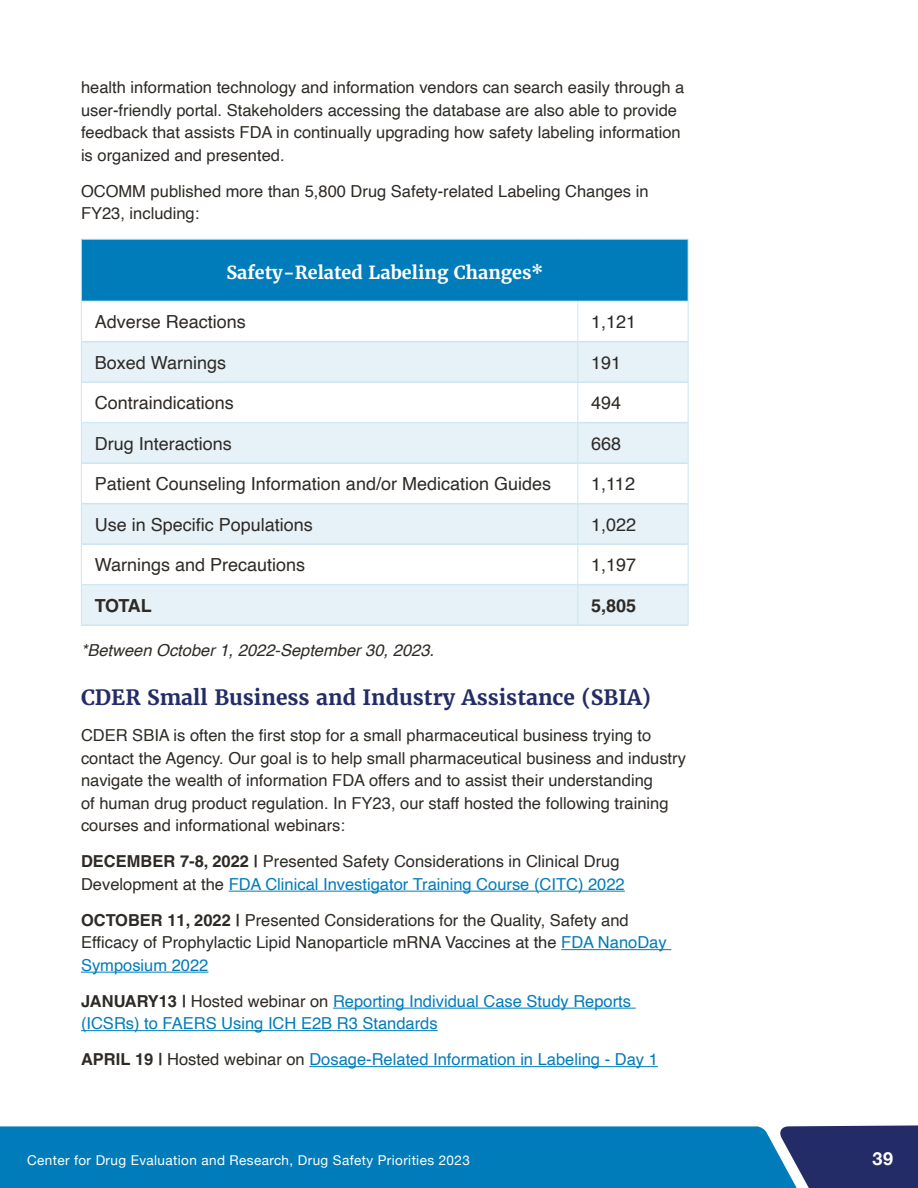
<style>
.page{position:relative;width:918px;height:1188px;background:#fff}
.page>*{position:absolute;margin:0;border:0;box-sizing:border-box;transform-origin:0 0}
.t1{font:700 21px "Merriweather";color:#232c67}
.t2{font:18px "Helvetica";color:#2e2a26}
.Body{font:700 18px "Merriweather";color:#fff}
.t3{font:700 18px "Helvetica";letter-spacing:-.02em;color:#2e2a26}
.t4{font:700 18px "Helvetica Neue";color:#fff}
.Body-2{font:16.5px/22.5px "Helvetica";color:#2e2a26}
.Body-3{font:16.5px/22.5px "Helvetica";color:#017cba}
.Body-4{font:italic 16.5px "Helvetica";color:#2e2a26}
.t5{font:13.5px "Helvetica Neue";letter-spacing:.03em;color:#fff}
.s1{font-weight:700}
.s2{color:#017cba}
.s3{font-weight:700;color:#2e2a26}
.s4{color:#2e2a26}
</style>
<div class="page">
<div style="left:803px;top:1125px;width:115px;height:63px;background:#232c67"></div>
<div style="left:0;top:1126px;width:803px;height:62px;background:#017cba"></div>
<hr style="left:229px;top:891px;width:396px;height:1px;background:#017cba">
<hr style="left:561px;top:949px;width:110px;height:1px;background:#017cba">
<hr style="left:81px;top:972px;width:127px;height:1px;background:#017cba">
<hr style="left:333px;top:1008px;width:303px;height:1px;background:#017cba">
<hr style="left:81px;top:1030px;width:357px;height:1px;background:#017cba">
<hr style="left:309px;top:1066px;width:349px;height:1px;background:#017cba">
<div style="left:81px;top:239px;width:607px;height:62px;background:#017cba"></div>
<svg style="left:82px;top:342px;width:606px;height:282px;fill:#e6f2f8"></svg>
<hr style="left:81px;top:240px;width:1px;height:61px;background:#cce5f1">
<hr style="left:81px;top:239px;width:497px;height:1px;background:#cce5f1">
<hr style="left:578px;top:239px;width:111px;height:1px;background:#cce5f1">
<hr style="left:81px;top:301px;width:497px;height:1px;background:#cce5f1">
<hr style="left:688px;top:240px;width:1px;height:61px;background:#cce5f1">
<hr style="left:578px;top:301px;width:111px;height:1px;background:#cce5f1">
<hr style="left:81px;top:302px;width:1px;height:40px;background:#cce5f1">
<hr style="left:577px;top:302px;width:1px;height:39px;background:#cce5f1">
<hr style="left:688px;top:302px;width:1px;height:40px;background:#cce5f1">
<hr style="left:81px;top:342px;width:1px;height:40px;background:#cce5f1">
<hr style="left:82px;top:341px;width:496px;height:1px;background:#cce5f1">
<hr style="left:577px;top:342px;width:1px;height:39px;background:#cce5f1">
<hr style="left:578px;top:341px;width:110px;height:1px;background:#cce5f1">
<hr style="left:688px;top:342px;width:1px;height:40px;background:#cce5f1">
<hr style="left:81px;top:382px;width:1px;height:40px;background:#cce5f1">
<hr style="left:82px;top:381px;width:496px;height:2px;background:#cce5f1">
<hr style="left:577px;top:383px;width:1px;height:39px;background:#cce5f1">
<hr style="left:578px;top:381px;width:110px;height:2px;background:#cce5f1">
<hr style="left:688px;top:382px;width:1px;height:41px;background:#cce5f1">
<hr style="left:81px;top:423px;width:1px;height:40px;background:#cce5f1">
<hr style="left:81px;top:422px;width:497px;height:1px;background:#cce5f1">
<hr style="left:577px;top:423px;width:1px;height:39px;background:#cce5f1">
<hr style="left:578px;top:422px;width:110px;height:1px;background:#cce5f1">
<hr style="left:688px;top:423px;width:1px;height:40px;background:#cce5f1">
<hr style="left:81px;top:463px;width:1px;height:41px;background:#cce5f1">
<hr style="left:82px;top:462px;width:496px;height:2px;background:#cce5f1">
<hr style="left:577px;top:464px;width:1px;height:39px;background:#cce5f1">
<hr style="left:578px;top:462px;width:110px;height:2px;background:#cce5f1">
<hr style="left:688px;top:463px;width:1px;height:41px;background:#cce5f1">
<hr style="left:81px;top:504px;width:1px;height:40px;background:#cce5f1">
<hr style="left:82px;top:503px;width:496px;height:1px;background:#cce5f1">
<hr style="left:577px;top:504px;width:1px;height:39px;background:#cce5f1">
<hr style="left:578px;top:503px;width:110px;height:1px;background:#cce5f1">
<hr style="left:688px;top:504px;width:1px;height:40px;background:#cce5f1">
<hr style="left:81px;top:544px;width:1px;height:40px;background:#cce5f1">
<hr style="left:82px;top:543px;width:496px;height:2px;background:#cce5f1">
<hr style="left:577px;top:545px;width:1px;height:39px;background:#cce5f1">
<hr style="left:578px;top:543px;width:110px;height:2px;background:#cce5f1">
<hr style="left:688px;top:544px;width:1px;height:41px;background:#cce5f1">
<hr style="left:81px;top:585px;width:1px;height:39px;background:#cce5f1">
<hr style="left:81px;top:584px;width:497px;height:1px;background:#cce5f1">
<hr style="left:81px;top:624px;width:497px;height:2px;background:#cce5f1">
<hr style="left:577px;top:585px;width:1px;height:39px;background:#cce5f1">
<hr style="left:578px;top:584px;width:110px;height:1px;background:#cce5f1">
<hr style="left:688px;top:585px;width:1px;height:39px;background:#cce5f1">
<hr style="left:578px;top:624px;width:111px;height:2px;background:#cce5f1">
<p class="Body-2" style="left:81px;top:77px;width:605px">health information technology and information vendors can search easily through a user-friendly portal. Stakeholders accessing the database are also able to provide feedback that assists FDA in continually upgrading how safety labeling information is organized and presented.</p>
<p class="Body-2" style="left:81px;top:180px;width:569px">OCOMM published more than 5,800 Drug Safety-related Labeling Changes in<br>FY23, including:</p>
<p class="Body" style="left:226px;top:261px;width:318px">Safety-Related Labeling Changes*</p>
<h2 class="t2" style="left:95px;top:308px;width:153px">Adverse Reactions</h2>
<h2 class="t2" style="left:591px;top:308px;width:47px">1,121</h2>
<h2 class="t2" style="left:95px;top:348px;width:133px">Boxed Warnings</h2>
<h2 class="t2" style="left:591px;top:348px;width:32px">191</h2>
<h2 class="t2" style="left:95px;top:389px;width:141px">Contraindications</h2>
<h2 class="t2" style="left:591px;top:389px;width:32px">494</h2>
<h2 class="t2" style="left:95px;top:429px;width:139px">Drug Interactions</h2>
<h2 class="t2" style="left:591px;top:429px;width:32px">668</h2>
<h2 class="t2" style="left:95px;top:470px;width:458px">Patient Counseling Information and/or Medication Guides</h2>
<h2 class="t2" style="left:591px;top:470px;width:45px">1,112</h2>
<h2 class="t2" style="left:95px;top:510px;width:220px">Use in Specific Populations</h2>
<h2 class="t2" style="left:591px;top:510px;width:47px">1,022</h2>
<h2 class="t2" style="left:95px;top:551px;width:212px">Warnings and Precautions</h2>
<h2 class="t2" style="left:591px;top:551px;width:47px">1,197</h2>
<h2 class="t3" style="left:95px;top:594px;width:58px">TOTAL</h2>
<h2 class="t3" style="left:591px;top:594px;width:47px">5,805</h2>
<p class="Body-4" style="left:81px;top:637px;width:355px">*Between October 1, 2022-September 30, 2023.</p>
<h2 class="t1" style="left:81px;top:684px;width:572px">CDER Small Business and Industry Assistance (SBIA)</h2>
<p class="Body-2" style="left:81px;top:725px;width:606px">CDER SBIA is often the first stop for a small pharmaceutical business trying to contact the Agency. Our goal is to help small pharmaceutical business and industry navigate the wealth of information FDA offers and to assist their understanding<br>of human drug product regulation. In FY23, our staff hosted the following training courses and informational webinars:</p>
<p class="Body-2" style="left:81px;top:851px;width:545px"><span class="s1">DECEMBER 7-8, 2022 |</span> Presented Safety Considerations in Clinical Drug<br>Development at the <span class="s2">FDA Clinical Investigator Training Course (CITC) 2022</span></p>
<p class="Body-2" style="left:81px;top:909px;width:587px"><span class="s1">OCTOBER 11, 2022 |</span> Presented Considerations for the Quality, Safety and<br>Efficacy of Prophylactic Lipid Nanoparticle mRNA Vaccines at the <span class="s2">FDA NanoDay<br>Symposium 2022</span></p>
<p class="Body-3" style="left:81px;top:990px;width:552px"><span class="s3">JANUARY13 |</span> <span class="s4">Hosted webinar on</span> Reporting Individual Case Study Reports (ICSRs) to FAERS Using ICH E2B R3 Standards</p>
<p class="Body-3" style="left:81px;top:1049px;width:578px"><span class="s3">APRIL 19 |</span> <span class="s4">Hosted webinar on</span> Dosage-Related Information in Labeling - Day 1</p>
<p class="t5" style="left:27px;top:1150px;width:444px">Center for Drug Evaluation and Research, Drug Safety Priorities 2023</p>
<p class="t4" style="left:873px;top:1144px;width:22px">39</p>
</div>
